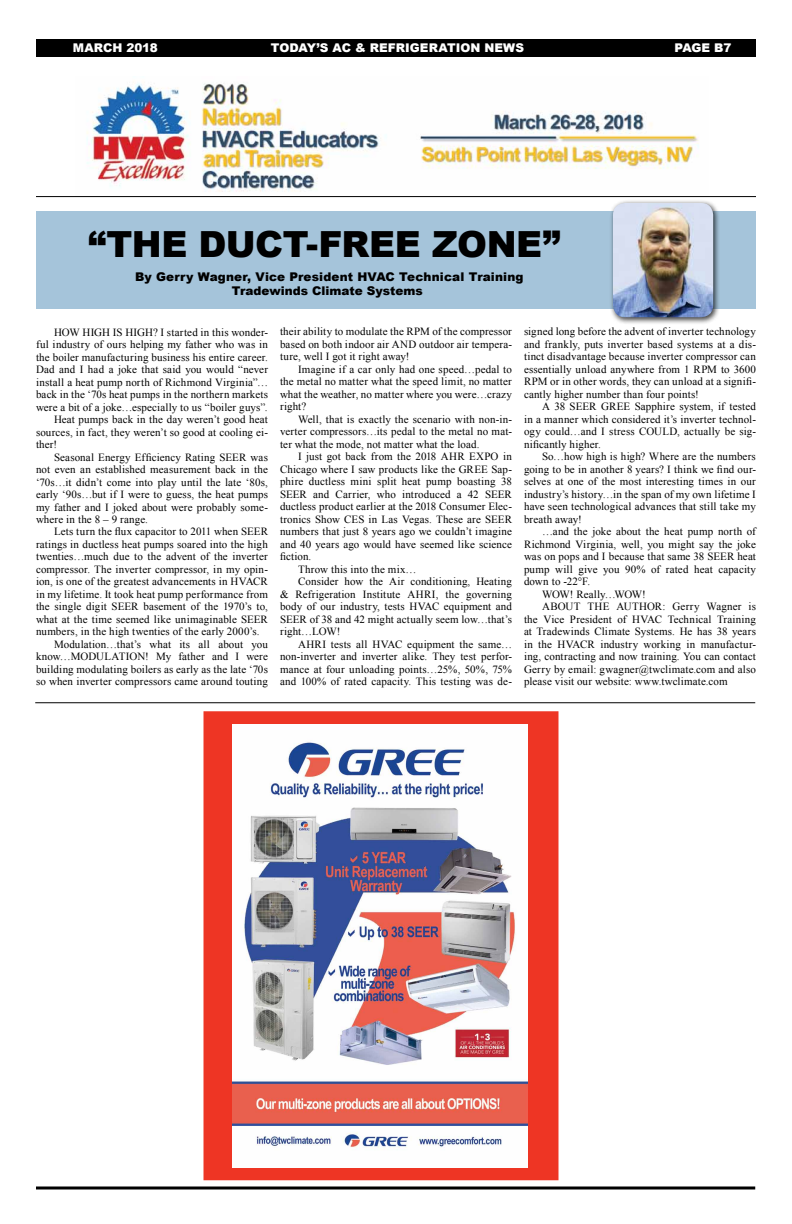
<style>
.page{position:relative;width:792px;height:1224px;background:#fff}
.page>*{position:absolute;margin:0;border:0;box-sizing:border-box;transform-origin:0 0}
.t1{font:900 36px "Arial";letter-spacing:-.015em;color:#000}
.t2{font:900 12px/14px "Arial";letter-spacing:.01em;color:#000;text-align:center}
.t3{font:900 12px "Arial";color:#fff}
.t4{font:11px/12.5px "Times New Roman";letter-spacing:.01em;color:#000;text-align:justify}
</style>
<div class="page">
<div style="left:36px;top:39px;width:720px;height:18px;background:#000"></div>
<svg style="left:36px;top:1186px;width:719px;height:4px;background:#3f3f3f"></svg>
<div style="left:36px;top:211px;width:720px;height:97px;background:#a5c4da"></div>
<div style="left:610px;top:200px;width:111px;height:125px;background:#000;opacity:.75"></div>
<img style="left:613px;top:203px;width:100px;height:114px">
<div style="left:204px;top:712px;width:354px;height:468px;background:#ee3524"></div>
<img style="left:87px;top:81px;width:612px;height:111px">
<hr style="left:36px;top:196px;width:720px;height:1px;background:#000">
<hr style="left:35px;top:702px;width:720px;height:1px;background:#000">
<img style="left:232px;top:724px;width:296px;height:444px">
<p class="t3" style="left:73px;top:39px;width:86px">MARCH 2018</p>
<p class="t3" style="left:271px;top:39px;width:255px">TODAY’S AC &amp; REFRIGERATION NEWS</p>
<p class="t3" style="left:674px;top:39px;width:58px">PAGE B7</p>
<h1 class="t1" style="left:88px;top:218px;width:474px">“THE DUCT-FREE ZONE”</h1>
<p class="t2" style="left:135px;top:269px;width:390px">By Gerry Wagner, Vice President HVAC Technical Training<br>Tradewinds Climate Systems</p>
<p class="t4" style="left:54px;top:325px;width:216px">HOW HIGH IS HIGH? I started in this wonder-</p>
<p class="t4" style="left:36px;top:338px;width:233px">ful industry of ours helping my father who was in</p>
<p class="t4" style="left:36px;top:350px;width:233px">the boiler manufacturing business his entire career.</p>
<p class="t4" style="left:36px;top:363px;width:234px">Dad and I had a joke that said you would “never</p>
<p class="t4" style="left:36px;top:375px;width:234px">install a heat pump north of Richmond Virginia”…</p>
<p class="t4" style="left:36px;top:388px;width:233px">back in the ‘70s heat pumps in the northern markets</p>
<p class="t4" style="left:36px;top:400px;width:233px">were a bit of a joke…especially to us “boiler guys”.</p>
<p class="t4" style="left:54px;top:413px;width:215px">Heat pumps back in the day weren’t good heat</p>
<p class="t4" style="left:36px;top:425px;width:234px">sources, in fact, they weren’t so good at cooling ei-</p>
<p class="t4" style="left:36px;top:438px;width:23px">ther!</p>
<p class="t4" style="left:54px;top:450px;width:215px">Seasonal Energy Efficiency Rating SEER was</p>
<p class="t4" style="left:36px;top:463px;width:233px">not even an established measurement back in the</p>
<p class="t4" style="left:36px;top:475px;width:233px">‘70s…it didn’t come into play until the late ‘80s,</p>
<p class="t4" style="left:36px;top:488px;width:233px">early ‘90s…but if I were to guess, the heat pumps</p>
<p class="t4" style="left:36px;top:500px;width:234px">my father and I joked about were probably some-</p>
<p class="t4" style="left:36px;top:513px;width:113px">where in the 8 – 9 range.</p>
<p class="t4" style="left:54px;top:525px;width:216px">Lets turn the flux capacitor to 2011 when SEER</p>
<p class="t4" style="left:36px;top:538px;width:233px">ratings in ductless heat pumps soared into the high</p>
<p class="t4" style="left:36px;top:550px;width:233px">twenties…much due to the advent of the inverter</p>
<p class="t4" style="left:36px;top:563px;width:234px">compressor. The inverter compressor, in my opin-</p>
<p class="t4" style="left:36px;top:575px;width:233px">ion, is one of the greatest advancements in HVACR</p>
<p class="t4" style="left:36px;top:588px;width:234px">in my lifetime. It took heat pump performance from</p>
<p class="t4" style="left:36px;top:600px;width:233px">the single digit SEER basement of the 1970’s to,</p>
<p class="t4" style="left:36px;top:613px;width:233px">what at the time seemed like unimaginable SEER</p>
<p class="t4" style="left:36px;top:625px;width:225px">numbers, in the high twenties of the early 2000’s.</p>
<p class="t4" style="left:54px;top:638px;width:215px">Modulation…that’s what its all about you</p>
<p class="t4" style="left:36px;top:650px;width:234px">know…MODULATION! My father and I were</p>
<p class="t4" style="left:36px;top:663px;width:233px">building modulating boilers as early as the late ‘70s</p>
<p class="t4" style="left:36px;top:675px;width:233px">so when inverter compressors came around touting</p>
<p class="t4" style="left:524px;top:325px;width:234px">signed long before the advent of inverter technology and frankly, puts inverter based systems at a dis&shy;tinct disadvantage because inverter compressor can essentially unload anywhere from 1 RPM to 3600<br>RPM or in other words, they can unload at a signifi&shy;cantly higher number than four points!</p>
<p class="t4" style="left:524px;top:400px;width:234px;text-indent:18px">A 38 SEER GREE Sapphire system, if tested in a manner which considered it’s inverter technol&shy;ogy could…and I stress COULD, actually be sig&shy;nificantly higher.</p>
<p class="t4" style="left:524px;top:450px;width:234px;text-indent:18px">So…how high is high? Where are the numbers going to be in another 8 years? I think we find our&shy;selves at one of the most interesting times in our industry’s history…in the span of my own lifetime I have seen technological advances that still take my breath away!</p>
<p class="t4" style="left:542px;top:525px;width:215px">…and the joke about the heat pump north of</p>
<p class="t4" style="left:524px;top:538px;width:233px">Richmond Virginia, well, you might say the joke</p>
<p class="t4" style="left:524px;top:550px;width:234px">was on pops and I because that same 38 SEER heat</p>
<p class="t4" style="left:524px;top:563px;width:234px">pump will give you 90% of rated heat capacity</p>
<p class="t4" style="left:524px;top:575px;width:68px">down to -22°F.</p>
<p class="t4" style="left:542px;top:588px;width:105px">WOW! Really…WOW!</p>
<p class="t4" style="left:542px;top:600px;width:215px">ABOUT THE AUTHOR: Gerry Wagner is</p>
<p class="t4" style="left:524px;top:613px;width:233px">the Vice President of HVAC Technical Training</p>
<p class="t4" style="left:524px;top:625px;width:234px">at Tradewinds Climate Systems. He has 38 years</p>
<p class="t4" style="left:524px;top:638px;width:234px">in the HVACR industry working in manufactur-</p>
<p class="t4" style="left:524px;top:650px;width:234px">ing, contracting and now training. You can contact</p>
<p class="t4" style="left:524px;top:663px;width:233px">Gerry by email: gwagner@twclimate.com and also</p>
<p class="t4" style="left:524px;top:675px;width:205px">please visit our website: www.twclimate.com</p>
<p class="t4" style="left:280px;top:325px;width:234px">their ability to modulate the RPM of the compressor based on both indoor air AND outdoor air tempera&shy;ture, well I got it right away!</p>
<p class="t4" style="left:280px;top:363px;width:234px;text-indent:18px">Imagine if a car only had one speed…pedal to the metal no matter what the speed limit, no matter what the weather, no matter where you were…crazy right?</p>
<p class="t4" style="left:280px;top:413px;width:234px;text-indent:18px">Well, that is exactly the scenario with non-in&shy;verter compressors…its pedal to the metal no mat&shy;ter what the mode, not matter what the load.</p>
<p class="t4" style="left:298px;top:450px;width:215px">I just got back from the 2018 AHR EXPO in</p>
<p class="t4" style="left:280px;top:463px;width:234px">Chicago where I saw products like the GREE Sap-</p>
<p class="t4" style="left:280px;top:475px;width:233px">phire ductless mini split heat pump boasting 38</p>
<p class="t4" style="left:280px;top:488px;width:233px">SEER and Carrier, who introduced a 42 SEER</p>
<p class="t4" style="left:280px;top:500px;width:234px">ductless product earlier at the 2018 Consumer Elec-</p>
<p class="t4" style="left:280px;top:513px;width:234px">tronics Show CES in Las Vegas. These are SEER</p>
<p class="t4" style="left:280px;top:525px;width:234px">numbers that just 8 years ago we couldn’t imagine</p>
<p class="t4" style="left:280px;top:538px;width:233px">and 40 years ago would have seemed like science</p>
<p class="t4" style="left:280px;top:550px;width:33px">fiction.</p>
<p class="t4" style="left:298px;top:563px;width:120px">Throw this into the mix…</p>
<p class="t4" style="left:298px;top:575px;width:215px">Consider how the Air conditioning, Heating</p>
<p class="t4" style="left:280px;top:588px;width:234px">&amp; Refrigeration Institute AHRI, the governing</p>
<p class="t4" style="left:280px;top:600px;width:234px">body of our industry, tests HVAC equipment and</p>
<p class="t4" style="left:280px;top:613px;width:233px">SEER of 38 and 42 might actually seem low…that’s</p>
<p class="t4" style="left:280px;top:625px;width:62px">right…LOW!</p>
<p class="t4" style="left:298px;top:638px;width:216px">AHRI tests all HVAC equipment the same…</p>
<p class="t4" style="left:280px;top:650px;width:234px">non-inverter and inverter alike. They test perfor-</p>
<p class="t4" style="left:280px;top:663px;width:233px">mance at four unloading points…25%, 50%, 75%</p>
<p class="t4" style="left:280px;top:675px;width:234px">and 100% of rated capacity. This testing was de-</p>
</div>
